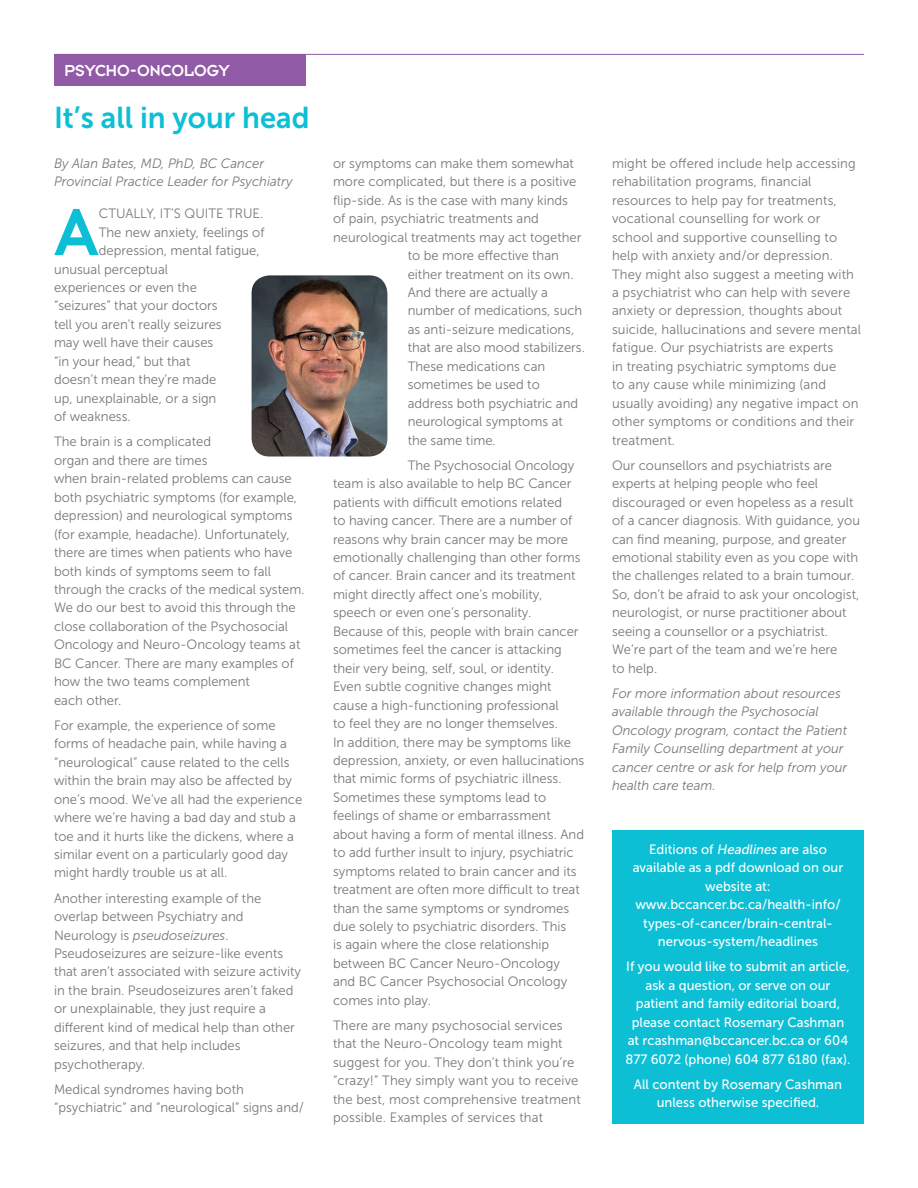
<style>
.page{position:relative;width:918px;height:1188px;background:#fff}
.page>*{position:absolute;margin:0;border:0;box-sizing:border-box;transform-origin:0 0}
.body_no_indent{font:68.85px "Typeface Six Point Five OT";color:#0dbfd5}
.head1{font:30px "Museo Sans 700";color:#0dbfd5}
.t1{font:16.5px "Typeface Six Point Five OT";letter-spacing:.005em;color:#fff}
.body_no_indent-2{font:13.5px/18.5px "Museo Sans 300";color:#77777a}
.body_no_indent-3{font:13.5px/18.5px "Museo Sans 500";color:#fff;text-align:center}
.body_no_indent-4{font:italic 13.5px/18.5px "Museo Sans 300";color:#77777a}
.s1{font-style:italic}
</style>
<div class="page">
<div style="left:612px;top:830px;width:252px;height:293px;background:#0dbfd5"></div>
<hr style="left:54px;top:54px;width:810px;height:1px;background:#905aa6">
<div style="left:54px;top:55px;width:252px;height:31px;background:#905aa6"></div>
<img style="left:252px;top:275px;width:135px;height:182px">
<p class="t1" style="left:64px;top:61px;width:167px">PSYCHO-ONCOLOGY</p>
<p class="head1" style="left:54px;top:101px;width:257px">It’s all in your head</p>
<p class="body_no_indent-4" style="left:54px;top:154px;width:240px">By Alan Bates, MD, PhD, BC Cancer<br>Provincial Practice Leader for Psychiatry</p>
<p class="body_no_indent" style="left:54px;top:191px;width:46px">A</p>
<p class="body_no_indent-2" style="left:99px;top:204px;width:166px">CTUALLY, IT’S QUITE TRUE.</p>
<p class="body_no_indent-2" style="left:99px;top:223px;width:167px">The new anxiety, feelings of</p>
<p class="body_no_indent-2" style="left:99px;top:241px;width:162px">depression, mental fatigue,</p>
<p class="body_no_indent-2" style="left:54px;top:260px;width:116px">unusual perceptual</p>
<p class="body_no_indent-2" style="left:54px;top:278px;width:144px">experiences or even the</p>
<p class="body_no_indent-2" style="left:54px;top:297px;width:165px">“seizures” that your doctors</p>
<p class="body_no_indent-2" style="left:54px;top:315px;width:169px">tell you aren’t really seizures</p>
<p class="body_no_indent-2" style="left:54px;top:334px;width:161px">may well have their causes</p>
<p class="body_no_indent-2" style="left:54px;top:352px;width:138px">“in your head,” but that</p>
<p class="body_no_indent-2" style="left:54px;top:370px;width:164px">doesn’t mean they’re made</p>
<p class="body_no_indent-2" style="left:54px;top:389px;width:164px">up, unexplainable, or a sign</p>
<p class="body_no_indent-2" style="left:54px;top:407px;width:78px">of weakness.</p>
<p class="body_no_indent-2" style="left:54px;top:433px;width:252px">The brain is a complicated<br>organ and there are times<br>when brain-related problems can cause both psychiatric symptoms (for example, depression) and neurological symptoms (for example, headache). Unfortunately, there are times when patients who have both kinds of symptoms seem to fall through the cracks of the medical system.<br>We do our best to avoid this through the close collaboration of the Psychosocial Oncology and Neuro-Oncology teams at BC Cancer. There are many examples of how the two teams complement<br>each other.</p>
<p class="body_no_indent-2" style="left:54px;top:716px;width:250px">For example, the experience of some forms of headache pain, while having a “neurological” cause related to the cells within the brain may also be affected by one’s mood. We’ve all had the experience where we’re having a bad day and stub a toe and it hurts like the dickens, where a similar event on a particularly good day might hardly trouble us at all.</p>
<p class="body_no_indent-2" style="left:54px;top:889px;width:249px">Another interesting example of the overlap between Psychiatry and Neurology is <span class="s1">pseudoseizures</span>.<br>Pseudoseizures are seizure-like events that aren’t associated with seizure activity in the brain. Pseudoseizures aren’t faked or unexplainable, they just require a different kind of medical help than other seizures, and that help includes psychotherapy.</p>
<p class="body_no_indent-2" style="left:54px;top:1080px;width:252px">Medical syndromes having both “psychiatric” and “neurological” signs and/</p>
<p class="body_no_indent-2" style="left:333px;top:154px;width:243px">or symptoms can make them somewhat</p>
<p class="body_no_indent-2" style="left:333px;top:172px;width:245px">more complicated, but there is a positive</p>
<p class="body_no_indent-2" style="left:333px;top:191px;width:237px">flip-side. As is the case with many kinds</p>
<p class="body_no_indent-2" style="left:333px;top:209px;width:207px">of pain, psychiatric treatments and</p>
<p class="body_no_indent-2" style="left:333px;top:228px;width:250px">neurological treatments may act together</p>
<p class="body_no_indent-2" style="left:408px;top:246px;width:153px">to be more effective than</p>
<p class="body_no_indent-2" style="left:408px;top:265px;width:167px">either treatment on its own.</p>
<p class="body_no_indent-2" style="left:408px;top:283px;width:142px">And there are actually a</p>
<p class="body_no_indent-2" style="left:408px;top:302px;width:176px">number of medications, such</p>
<p class="body_no_indent-2" style="left:408px;top:320px;width:168px">as anti-seizure medications,</p>
<p class="body_no_indent-2" style="left:408px;top:339px;width:179px">that are also mood stabilizers.</p>
<p class="body_no_indent-2" style="left:408px;top:357px;width:139px">These medications can</p>
<p class="body_no_indent-2" style="left:408px;top:375px;width:134px">sometimes be used to</p>
<p class="body_no_indent-2" style="left:408px;top:394px;width:172px">address both psychiatric and</p>
<p class="body_no_indent-2" style="left:408px;top:412px;width:157px">neurological symptoms at</p>
<p class="body_no_indent-2" style="left:408px;top:431px;width:90px">the same time.</p>
<p class="body_no_indent-2" style="left:333px;top:456px;width:253px;text-indent:75px">The Psychosocial Oncology team is also available to help BC Cancer patients with difficult emotions related<br>to having cancer. There are a number of reasons why brain cancer may be more emotionally challenging than other forms of cancer. Brain cancer and its treatment might directly affect one’s mobility, speech or even one’s personality.<br>Because of this, people with brain cancer sometimes feel the cancer is attacking their very being, self, soul, or identity.<br>Even subtle cognitive changes might cause a high-functioning professional<br>to feel they are no longer themselves.<br>In addition, there may be symptoms like depression, anxiety, or even hallucinations that mimic forms of psychiatric illness.<br>Sometimes these symptoms lead to feelings of shame or embarrassment about having a form of mental illness. And to add further insult to injury, psychiatric symptoms related to brain cancer and its treatment are often more difficult to treat than the same symptoms or syndromes due solely to psychiatric disorders. This<br>is again where the close relationship between BC Cancer Neuro-Oncology and BC Cancer Psychosocial Oncology comes into play.</p>
<p class="body_no_indent-2" style="left:333px;top:1016px;width:249px">There are many psychosocial services that the Neuro-Oncology team might suggest for you. They don’t think you’re “crazy!” They simply want you to receive the best, most comprehensive treatment possible. Examples of services that</p>
<p class="body_no_indent-2" style="left:612px;top:154px;width:251px">might be offered include help accessing rehabilitation programs, financial resources to help pay for treatments, vocational counselling for work or school and supportive counselling to help with anxiety and/or depression.<br>They might also suggest a meeting with a psychiatrist who can help with severe anxiety or depression, thoughts about suicide, hallucinations and severe mental fatigue. Our psychiatrists are experts<br>in treating psychiatric symptoms due<br>to any cause while minimizing (and usually avoiding) any negative impact on other symptoms or conditions and their treatment.</p>
<p class="body_no_indent-2" style="left:612px;top:456px;width:250px">Our counsellors and psychiatrists are experts at helping people who feel discouraged or even hopeless as a result of a cancer diagnosis. With guidance, you can find meaning, purpose, and greater emotional stability even as you cope with the challenges related to a brain tumour.<br>So, don’t be afraid to ask your oncologist, neurologist, or nurse practitioner about seeing a counsellor or a psychiatrist.<br>We’re part of the team and we’re here<br>to help.</p>
<p class="body_no_indent-4" style="left:612px;top:684px;width:237px">For more information about resources available through the Psychosocial Oncology program, contact the Patient Family Counselling department at your cancer centre or ask for help from your health care team.</p>
<p class="body_no_indent-3" style="left:633px;top:840px;width:212px">Editions of <span class="s1">Headlines</span> are also available as a pdf download on our website at: www.bccancer.bc.ca/health-info/ types-of-cancer/brain-central&shy;nervous-system/headlines</p>
<p class="body_no_indent-3" style="left:626px;top:958px;width:226px">If you would like to submit an article, ask a question, or serve on our patient and family editorial board, please contact Rosemary Cashman at rcashman@bccancer.bc.ca or 604<br>877 6072 (phone) 604 877 6180 (fax).</p>
<p class="body_no_indent-3" style="left:634px;top:1075px;width:210px">All content by Rosemary Cashman unless otherwise specified.</p>
</div>
